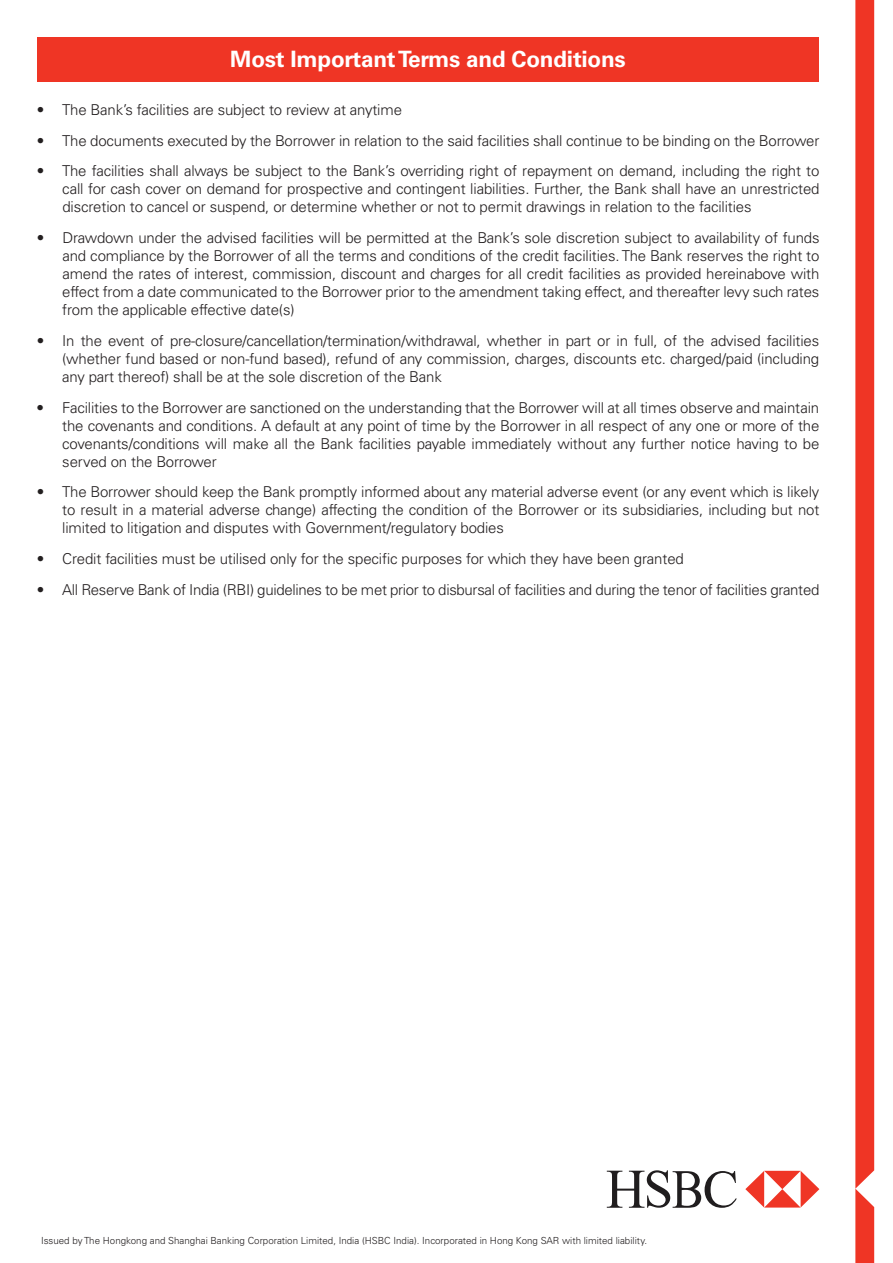
<style>
.page{position:relative;width:893px;height:1263px;background:#fff}
.page>*{position:absolute;margin:0;border:0;box-sizing:border-box;transform-origin:0 0}
.t1{font:700 22.5px "Univers LT Std";letter-spacing:-.01em;color:#fff}
.t2{font:300 15px/18px "Univers LT Std";letter-spacing:-.01em;color:#231f20;text-align:justify}
.t3{font:300 9.75px "Univers LT Std";color:#231f20}
</style>
<div class="page">
<svg style="left:607px;top:1170px;width:130px;height:38px"></svg>
<svg style="left:745px;top:1171px;width:74px;height:36px"></svg>
<div style="left:855px;top:0;width:19px;height:1263px;background:#ef3525"></div>
<div style="left:38px;top:37px;width:781px;height:44px;background:#ef3525"></div>
<p class="t1" style="left:230px;top:46px;width:397px">Most Important Terms and Conditions</p>
<p class="t2" style="left:37px;top:100px;width:367px">• The Bank’s facilities are subject to review at anytime</p>
<p class="t2" style="left:37px;top:131px;width:784px">• The documents executed by the Borrower in relation to the said facilities shall continue to be binding on the Borrower</p>
<p class="t2" style="left:62px;top:162px;width:759px;text-indent:-26px">• The facilities shall always be subject to the Bank’s overriding right of repayment on demand, including the right to call for cash cover on demand for prospective and contingent liabilities. Further, the Bank shall have an unrestricted discretion to cancel or suspend, or determine whether or not to permit drawings in relation to the facilities</p>
<p class="t2" style="left:62px;top:229px;width:759px;text-indent:-25px">• Drawdown under the advised facilities will be permitted at the Bank’s sole discretion subject to availability of funds and compliance by the Borrower of all the terms and conditions of the credit facilities. The Bank reserves the right to amend the rates of interest, commission, discount and charges for all credit facilities as provided hereinabove with effect from a date communicated to the Borrower prior to the amendment taking effect, and thereafter levy such rates from the applicable effective date(s)</p>
<p class="t2" style="left:62px;top:331px;width:759px;text-indent:-25px">• In the event of pre-closure/cancellation/termination/withdrawal, whether in part or in full, of the advised facilities (whether fund based or non-fund based), refund of any commission, charges, discounts etc. charged/paid (including any part thereof) shall be at the sole discretion of the Bank</p>
<p class="t2" style="left:62px;top:398px;width:759px;text-indent:-26px">• Facilities to the Borrower are sanctioned on the understanding that the Borrower will at all times observe and maintain the covenants and conditions. A default at any point of time by the Borrower in all respect of any one or more of the covenants/conditions will make all the Bank facilities payable immediately without any further notice having to be served on the Borrower</p>
<p class="t2" style="left:62px;top:483px;width:759px;text-indent:-25px">• The Borrower should keep the Bank promptly informed about any material adverse event (or any event which is likely to result in a material adverse change) affecting the condition of the Borrower or its subsidiaries, including but not limited to litigation and disputes with Government/regulatory bodies</p>
<p class="t2" style="left:37px;top:550px;width:649px">• Credit facilities must be utilised only for the specific purposes for which they have been granted</p>
<p class="t2" style="left:37px;top:580px;width:784px">• All Reserve Bank of India (RBI) guidelines to be met prior to disbursal of facilities and during the tenor of facilities granted</p>
<p class="t3" style="left:41px;top:1235px;width:608px">Issued by The Hongkong and Shanghai Banking Corporation Limited, India (HSBC India). Incorporated in Hong Kong SAR with limited liability.</p>
</div>
